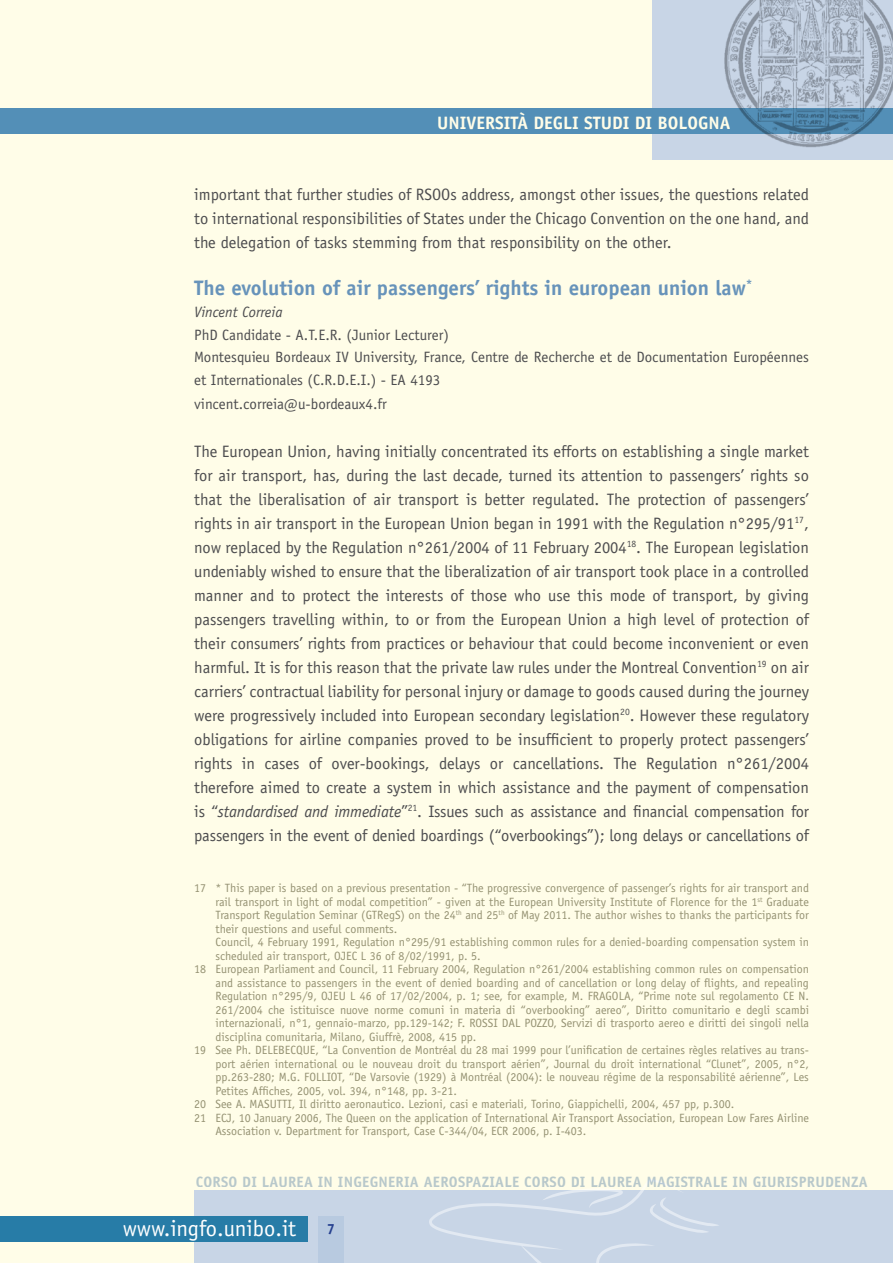
<style>
.page{position:relative;width:893px;height:1263px;background:#fffde8}
.page>*{position:absolute;margin:0;border:0;box-sizing:border-box;transform-origin:0 0}
.t1{font:22.5px "Officina Sans Std";color:#fff}
.t2{font:700 21px "Officina Sans Std";color:#6793ba}
.t3{font:700 18px "Officina Sans Std";color:#fffde8}
.t4{font:16.5px/24px "Officina Sans Std";letter-spacing:-.01em;color:#4d4d4f;text-align:justify}
.t5{font:15px/22.5px "Officina Sans Std";color:#4d4d4f}
.t6{font:700 15px "Officina Sans Std";letter-spacing:.015em;color:#b8cae0}
.t7{font:italic 15px "Officina Sans Std";color:#4d4d4f}
.t8{font:700 14.7px "Officina Sans Std";color:#25408f}
.t9{font:12px "Officina Sans Std";color:#959273}
.s1{font-style:italic}
</style>
<div class="page">
<div style="left:194px;top:1191px;width:699px;height:72px;background:#c8d5e6"></div>
<svg style="left:428px;top:1180px;width:292px;height:83px"></svg>
<div style="left:652px;top:0;width:241px;height:159px;background:#c8d5e6"></div>
<div style="left:0;top:1216px;width:307px;height:26px;background:#277ca7"></div>
<div style="left:318px;top:1216px;width:25px;height:47px;background:#b8cae0"></div>
<div style="left:0;top:108px;width:893px;height:26px;background:#538fb7"></div>
<img style="left:724px;top:0;width:169px;height:148px">
<h3 class="t3" style="left:437px;top:111px;width:295px">UNIVERSITÀ DEGLI STUDI DI BOLOGNA</h3>
<p class="t4" style="left:194px;top:182px;width:616px">important that further studies of RSOOs address, amongst other issues, the questions related to international responsibilities of States under the Chicago Convention on the one hand, and the delegation of tasks stemming from that responsibility on the other.</p>
<h2 class="t2" style="left:194px;top:274px;width:560px">The evolution of air passengers’ rights in european union law<sup>*</sup></h2>
<p class="t7" style="left:194px;top:303px;width:90px">Vincent Correia</p>
<p class="t5" style="left:194px;top:323px;width:616px">PhD Candidate - A.T.E.R. (Junior Lecturer)<br>Montesquieu Bordeaux IV University, France, Centre de Recherche et de Documentation Européennes et Internationales (C.R.D.E.I.) - EA 4193</p>
<p class="t5" style="left:194px;top:392px;width:194px">vincent.correia@u-bordeaux4.fr</p>
<p class="t4" style="left:194px;top:439px;width:616px">The European Union, having initially concentrated its efforts on establishing a single market for air transport, has, during the last decade, turned its attention to passengers’ rights so that the liberalisation of air transport is better regulated. The protection of passengers’ rights in air transport in the European Union began in 1991 with the Regulation n°295/91<sup>17</sup>, now replaced by the Regulation n°261/2004 of 11 February 2004<sup>18</sup>. The European legislation undeniably wished to ensure that the liberalization of air transport took place in a controlled manner and to protect the interests of those who use this mode of transport, by giving passengers travelling within, to or from the European Union a high level of protection of their consumers’ rights from practices or behaviour that could become inconvenient or even harmful. It is for this reason that the private law rules under the Montreal Convention<sup>19</sup> on air carriers’ contractual liability for personal injury or damage to goods caused during the journey were progressively included into European secondary legislation<sup>20</sup>. However these regulatory obligations for airline companies proved to be insufficient to properly protect passengers’ rights in cases of over-bookings, delays or cancellations. The Regulation n°261/2004 therefore aimed to create a system in which assistance and the payment of compensation is “<span class="s1">standardised and immediate</span>”<sup>21</sup>. Issues such as assistance and financial compensation for passengers in the event of denied boardings (“overbookings”); long delays or cancellations of</p>
<p class="t9" style="left:194px;top:881px;width:616px">17 * This paper is based on a previous presentation - “The progressive convergence of passenger’s rights for air transport and</p>
<p class="t9" style="left:215px;top:895px;width:595px">rail transport in light of modal competition” - given at the European University Institute of Florence for the 1<sup>st</sup> Graduate</p>
<p class="t9" style="left:215px;top:908px;width:595px">Transport Regulation Seminar (GTRegS) on the 24<sup>th</sup> and 25<sup>th</sup> of May 2011. The author wishes to thanks the participants for</p>
<p class="t9" style="left:215px;top:922px;width:183px">their questions and useful comments.</p>
<p class="t9" style="left:215px;top:935px;width:595px">Council, 4 February 1991, Regulation n°295/91 establishing common rules for a denied-boarding compensation system in</p>
<p class="t9" style="left:215px;top:949px;width:267px">scheduled air transport, OJEC L 36 of 8/02/1991, p. 5.</p>
<p class="t9" style="left:194px;top:962px;width:616px">18 European Parliament and Council, 11 February 2004, Regulation n°261/2004 establishing common rules on compensation</p>
<p class="t9" style="left:215px;top:976px;width:595px">and assistance to passengers in the event of denied boarding and of cancellation or long delay of flights, and repealing</p>
<p class="t9" style="left:215px;top:989px;width:595px">Regulation n°295/9, OJEU L 46 of 17/02/2004, p. 1; see, for example, M. FRAGOLA, “Prime note sul regolamento CE N.</p>
<p class="t9" style="left:215px;top:1003px;width:595px">261/2004 che istituisce nuove norme comuni in materia di “overbooking” aereo”, Diritto comunitario e degli scambi</p>
<p class="t9" style="left:215px;top:1016px;width:595px">internazionali, n°1, gennaio-marzo, pp.129-142; F. ROSSI DAL POZZO, Servizi di trasporto aereo e diritti dei singoli nella</p>
<p class="t9" style="left:215px;top:1030px;width:262px">disciplina comunitaria, Milano, Giuffrè, 2008, 415 pp.</p>
<p class="t9" style="left:194px;top:1043px;width:616px">19 See Ph. DELEBECQUE, “La Convention de Montréal du 28 mai 1999 pour l’unification de certaines règles relatives au trans-</p>
<p class="t9" style="left:215px;top:1057px;width:595px">port aérien international ou le nouveau droit du transport aérien”, Journal du droit international “Clunet”, 2005, n°2,</p>
<p class="t9" style="left:215px;top:1070px;width:595px">pp.263-280; M.G. FOLLIOT, “De Varsovie (1929) à Montréal (2004): le nouveau régime de la responsabilité aérienne”, Les</p>
<p class="t9" style="left:215px;top:1084px;width:243px">Petites Affiches, 2005, vol. 394, n°148, pp. 3-21.</p>
<p class="t9" style="left:194px;top:1097px;width:542px">20 See A. MASUTTI, Il diritto aeronautico. Lezioni, casi e materiali, Torino, Giappichelli, 2004, 457 pp, p.300.</p>
<p class="t9" style="left:194px;top:1111px;width:616px">21 ECJ, 10 January 2006, The Queen on the application of International Air Transport Association, European Low Fares Airline</p>
<p class="t9" style="left:215px;top:1124px;width:372px">Association v. Department for Transport, Case C-344/04, ECR 2006, p. I-403.</p>
<p class="t6" style="left:196px;top:1172px;width:674px">CORSO DI LAUREA IN INGEGNERIA AEROSPAZIALE CORSO DI LAUREA MAGISTRALE IN GIURISPRUDENZA</p>
<p class="t8" style="left:327px;top:1220px;width:10px">7</p>
<h1 class="t1" style="left:123px;top:1215px;width:175px">www.ingfo.unibo.it</h1>
</div>
